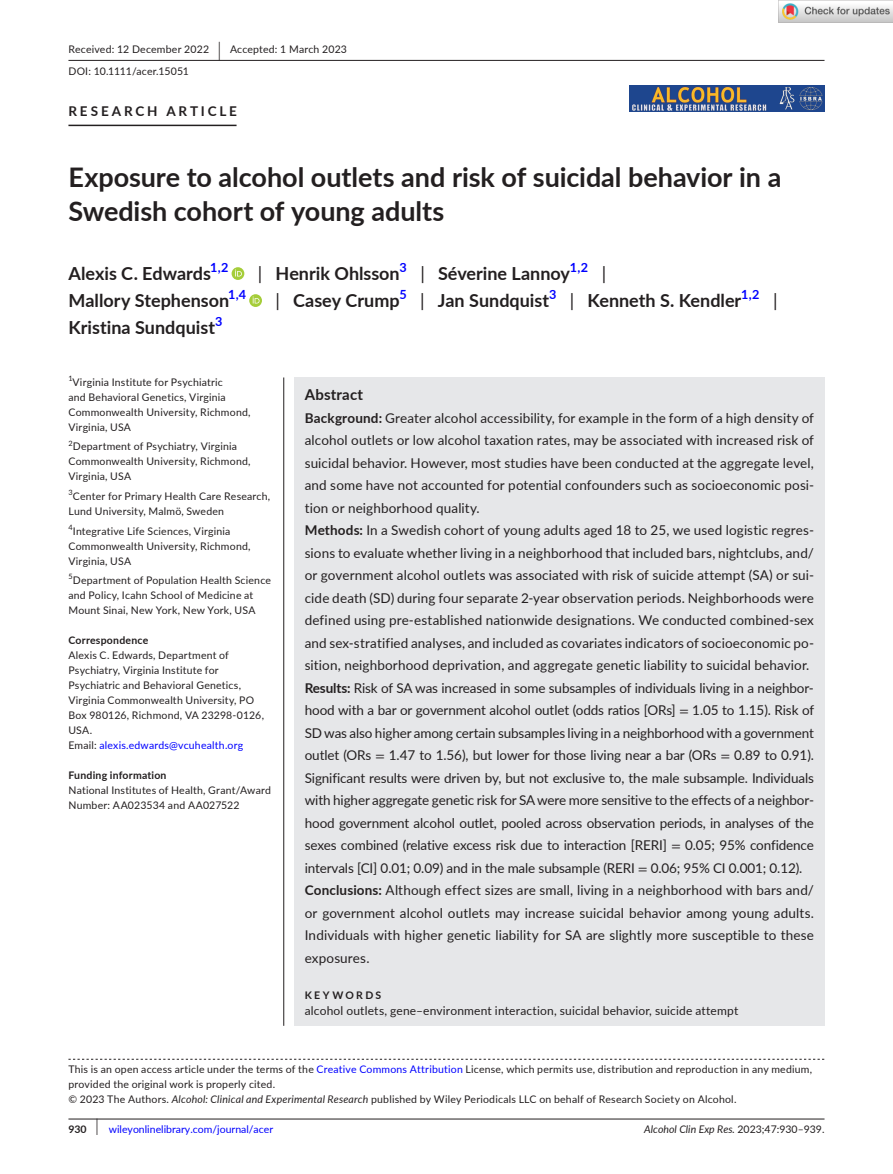
<style>
.page{position:relative;width:893px;height:1174px;background:#fff}
.page>*{position:absolute;margin:0;border:0;box-sizing:border-box;transform-origin:0 0}
.t1{font:700 27px/34.5px "Lato";color:#231f20}
.t2{font:700 18px "Lato";color:#231f20}
.t3{font:18px "Lato";color:#231f20}
.t4{font:700 15px "Lato";letter-spacing:.015em;color:#231f20}
.t5{font:13.5px/22.5px "Lato";letter-spacing:.005em;color:#231f20}
.t6{font:700 13.5px "Lato";letter-spacing:.21em;color:#231f20}
.t7{font:700 12.6px "Lato";color:#00f}
.t8{font:12px "Lato";letter-spacing:.015em;color:#231f20}
.t9{font:10.5px/15px "Lato";letter-spacing:.02em;color:#231f20}
.t10{font:10.5px "Lato";color:#00f}
.t11{font:italic 10.5px "Lato";color:#231f20}
.t12{font:700 10.5px "Lato";letter-spacing:.02em;color:#231f20}
.t13{font:700 10.5px "Lato";letter-spacing:.22em;color:#231f20}
.t14{font:7.35px "Lato";color:#231f20}
.s1{font-size:19.65px}
.s2{font-weight:400}
.s3{color:#00f}
.s4{font-weight:700}
.s5{font-family:"STIX"}
.s6{font-style:italic}
.s7{font-weight:700;color:#231f20}
.s8{font-size:17.4px;color:#231f20}
.s9{font-style:normal}
</style>
<div class="page">
<hr style="left:68px;top:1118px;width:756px;height:1px;background:#231f20">
<img style="left:629px;top:86px;width:195px;height:26px">
<hr style="left:68px;top:60px;width:756px;height:1px;background:#231f20">
<hr style="left:68px;top:125px;width:169px;height:1px;background:#231f20">
<svg style="left:232px;top:267px;width:12px;height:13px"></svg>
<svg style="left:235px;top:269px;width:7px;height:7px"></svg>
<svg style="left:249px;top:294px;width:13px;height:13px"></svg>
<svg style="left:253px;top:296px;width:7px;height:7px"></svg>
<svg style="left:68px;top:1058px;width:756px;height:1px"></svg>
<div style="left:294px;top:377px;width:530px;height:648px;background:#e6e7e9"></div>
<hr style="left:283px;top:377px;width:1px;height:648px;background:#231f20">
<img style="left:779px;top:0;width:114px;height:23px">
<p class="t9" style="left:68px;top:38px;width:280px;line-height:21.8px">Received: 12 December 2022 <span class="s1">|</span> Accepted: 1 March 2023<br>DOI: 10.1111/acer.15051</p>
<p class="t6" style="left:68px;top:101px;width:170px">RESEARCH ARTICLE</p>
<h1 class="t1" style="left:68px;top:159px;width:714px">Exposure to alcohol outlets and risk of suicidal behavior in a<br>Swedish cohort of young adults</h1>
<h2 class="t2" style="left:68px;top:260px;width:144px">Alexis C. Edwards</h2>
<p class="t7" style="left:210px;top:258px;width:20px">1,2</p>
<h2 class="t2" style="left:258px;top:260px;width:143px"><span class="s2">|</span> Henrik Ohlsson</h2>
<p class="t7" style="left:400px;top:258px;width:9px">3</p>
<h2 class="t2" style="left:420px;top:260px;width:151px"><span class="s2">|</span> Séverine Lannoy</h2>
<p class="t7" style="left:570px;top:258px;width:20px">1,2</p>
<h2 class="t3" style="left:602px;top:260px;width:6px">|</h2>
<h2 class="t2" style="left:68px;top:287px;width:162px">Mallory Stephenson</h2>
<p class="t7" style="left:228px;top:285px;width:19px">1,4</p>
<h2 class="t2" style="left:275px;top:287px;width:126px"><span class="s2">|</span> Casey Crump</h2>
<p class="t7" style="left:399px;top:285px;width:9px">5</p>
<h2 class="t2" style="left:420px;top:287px;width:130px"><span class="s2">|</span> Jan Sundquist</h2>
<p class="t7" style="left:549px;top:285px;width:9px">3</p>
<h2 class="t2" style="left:570px;top:287px;width:173px"><span class="s2">|</span> Kenneth S. Kendler</h2>
<p class="t7" style="left:741px;top:285px;width:20px">1,2</p>
<h2 class="t3" style="left:773px;top:287px;width:6px">|</h2>
<h2 class="t2" style="left:68px;top:314px;width:148px">Kristina Sundquist</h2>
<p class="t7" style="left:215px;top:312px;width:9px">3</p>
<p class="t14" style="left:68px;top:373px;width:6px">1</p>
<p class="t9" style="left:68px;top:374px;width:184px;text-indent:4px">Virginia Institute for Psychiatric<br>and Behavioral Genetics, Virginia<br>Commonwealth University, Richmond,<br>Virginia, USA</p>
<p class="t9" style="left:68px;top:439px;width:184px"><sup>2</sup>Department of Psychiatry, Virginia<br>Commonwealth University, Richmond,<br>Virginia, USA</p>
<p class="t9" style="left:68px;top:488px;width:203px"><sup>3</sup>Center for Primary Health Care Research,<br>Lund University, Malmö, Sweden</p>
<p class="t9" style="left:68px;top:523px;width:184px"><sup>4</sup>Integrative Life Sciences, Virginia<br>Commonwealth University, Richmond,<br>Virginia, USA</p>
<p class="t9" style="left:68px;top:572px;width:204px"><sup>5</sup>Department of Population Health Science and Policy, Icahn School of Medicine at<br>Mount Sinai, New York, New York, USA</p>
<p class="t12" style="left:68px;top:632px;width:81px">Correspondence</p>
<p class="t9" style="left:68px;top:647px;width:197px">Alexis C. Edwards, Department of<br>Psychiatry, Virginia Institute for<br>Psychiatric and Behavioral Genetics,<br>Virginia Commonwealth University, PO<br>Box 980126, Richmond, VA 23298-0126,<br>USA.<br>Email: <span class="s3">alexis.edwards@vcuhealth.org</span></p>
<p class="t12" style="left:68px;top:767px;width:100px">Funding information</p>
<p class="t9" style="left:68px;top:782px;width:204px">National Institutes of Health, Grant/Award<br>Number: AA023534 and AA027522</p>
<p class="t4" style="left:305px;top:383px;width:60px">Abstract</p>
<p class="t5" style="left:305px;top:406px;width:511px"><span class="s4">Background:</span> Greater alcohol accessibility, for example in the form of a high density of alcohol outlets or low alcohol taxation rates, may be associated with increased risk of suicidal behavior. However, most studies have been conducted at the aggregate level, and some have not accounted for potential confounders such as socioeconomic posi&shy;tion or neighborhood quality.<br><span class="s4">Methods:</span> In a Swedish cohort of young adults aged 18 to 25, we used logistic regres&shy;sions to evaluate whether living in a neighborhood that included bars, nightclubs, and/ or government alcohol outlets was associated with risk of suicide attempt (SA) or sui&shy;cide death (SD) during four separate 2-year observation periods. Neighborhoods were defined using pre-established nationwide designations. We conducted combined-sex and sex-stratified analyses, and included as covariates indicators of socioeconomic po&shy;sition, neighborhood deprivation, and aggregate genetic liability to suicidal behavior.<br><span class="s4">Results:</span> Risk of SA was increased in some subsamples of individuals living in a neighbor&shy;hood with a bar or government alcohol outlet (odds ratios [ORs] <span class="s5">=</span> 1.05 to 1.15). Risk of SD was also higher among certain subsamples living in a neighborhood with a government outlet (ORs <span class="s5">=</span> 1.47 to 1.56), but lower for those living near a bar (ORs <span class="s5">=</span> 0.89 to 0.91).<br>Significant results were driven by, but not exclusive to, the male subsample. Individuals with higher aggregate genetic risk for SA were more sensitive to the effects of a neighbor&shy;hood government alcohol outlet, pooled across observation periods, in analyses of the sexes combined (relative excess risk due to interaction [RERI] <span class="s5">=</span> 0.05; 95% confidence intervals [CI] 0.01; 0.09) and in the male subsample (RERI <span class="s5">=</span> 0.06; 95% CI 0.001; 0.12).<br><span class="s4">Conclusions:</span> Although effect sizes are small, living in a neighborhood with bars and/ or government alcohol outlets may increase suicidal behavior among young adults.<br>Individuals with higher genetic liability for SA are slightly more susceptible to these exposures.</p>
<p class="t13" style="left:305px;top:987px;width:78px">KEYWORDS</p>
<p class="t8" style="left:305px;top:1002px;width:435px">alcohol outlets, gene–environment interaction, suicidal behavior, suicide attempt</p>
<p class="t9" style="left:68px;top:1061px;width:745px">This is an open access article under the terms of the <span class="s3">Creative Commons Attribution</span> License, which permits use, distribution and reproduction in any medium, provided the original work is properly cited.<br>© 2023 The Authors. <span class="s6">Alcohol: Clinical and Experimental Research</span> published by Wiley Periodicals LLC on behalf of Research Society on Alcohol.</p>
<p class="t10" style="left:68px;top:1121px;width:206px"><span class="s7">930</span> <span class="s8">|</span> wileyonlinelibrary.com/journal/acer</p>
<p class="t11" style="left:644px;top:1121px;width:182px">Alcohol Clin Exp Res. <span class="s9">2023;47:930–939.</span></p>
</div>
